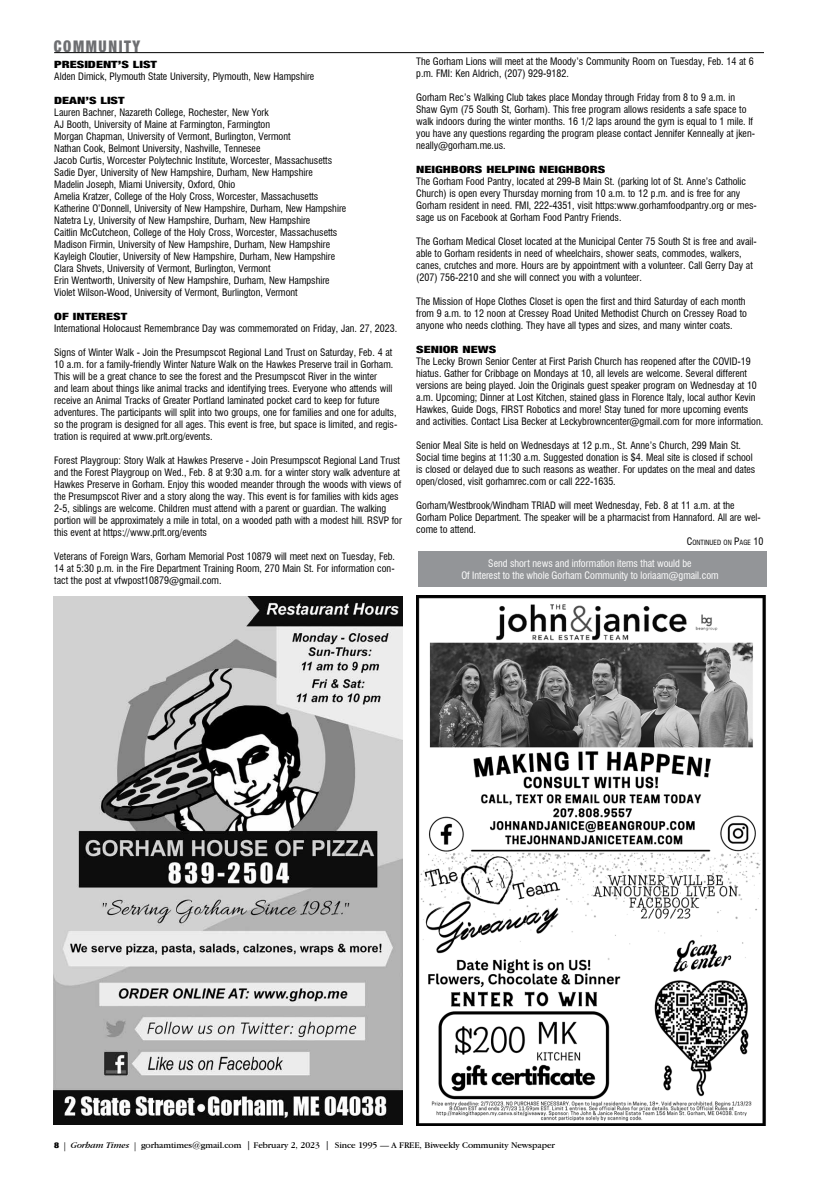
<style>
.page{position:relative;width:819px;height:1188px;background:#fff}
.page>*{position:absolute;margin:0;border:0;box-sizing:border-box;transform-origin:0 0}
.t1{font:900 condensed 16px "Helvetica Neue";letter-spacing:.11em;color:#6d6e71;scale:.92 1}
.t2{font:condensed 10px/12px "Swiss 721 BT";color:#000}
.t3{font:condensed 10px/12px "Swiss 721 BT";color:#fff;text-align:center}
.t4{font:900 condensed 10px "Helvetica Neue";color:#000;scale:1.4 1}
.t5{font:9px "Garamond IT Cby BT";letter-spacing:-.01em;color:#000}
.t6{font:condensed 7px "Swiss 721 BT";color:#000}
.s1{font-size:10px}
.s2{font-family:"Helvetica Neue";font-weight:900;font-stretch:condensed;font-size:8px}
.s3{font-family:"Adobe Garamond Pro"}
.s4{font-style:italic}
</style>
<div class="page">
<div style="left:418px;top:551px;width:348px;height:36px;background:#939598"></div>
<hr style="left:54px;top:52px;width:710px;height:1px;background:#000">
<img style="left:54px;top:597px;width:349px;height:528px">
<img style="left:416px;top:596px;width:350px;height:529px">
<h1 class="t1" style="left:54px;top:33px;width:96px">COMMUNITY</h1>
<p class="t4" style="left:54px;top:56px;width:75px">PRESIDENT’S LIST</p>
<p class="t2" style="left:54px;top:70px;width:262px">Alden Dimick, Plymouth State University, Plymouth, New Hampshire</p>
<p class="t4" style="left:54px;top:92px;width:52px">DEAN’S LIST</p>
<p class="t2" style="left:54px;top:106px;width:294px">Lauren Bachner, Nazareth College, Rochester, New York<br>AJ Booth, University of Maine at Farmington, Farmington<br>Morgan Chapman, University of Vermont, Burlington, Vermont<br>Nathan Cook, Belmont University, Nashville, Tennesee<br>Jacob Curtis, Worcester Polytechnic Institute, Worcester, Massachusetts Sadie Dyer, University of New Hampshire, Durham, New Hampshire<br>Madelin Joseph, Miami University, Oxford, Ohio<br>Amelia Kratzer, College of the Holy Cross, Worcester, Massachusetts Katherine O’Donnell, University of New Hampshire, Durham, New Hampshire Natetra Ly, University of New Hampshire, Durham, New Hampshire<br>Caitlin McCutcheon, College of the Holy Cross, Worcester, Massachusetts Madison Firmin, University of New Hampshire, Durham, New Hampshire Kayleigh Cloutier, University of New Hampshire, Durham, New Hampshire Clara Shvets, University of Vermont, Burlington, Vermont<br>Erin Wentworth, University of New Hampshire, Durham, New Hampshire Violet Wilson-Wood, University of Vermont, Burlington, Vermont</p>
<p class="t4" style="left:54px;top:308px;width:54px">OF INTEREST</p>
<p class="t2" style="left:54px;top:322px;width:345px">International Holocaust Remembrance Day was commemorated on Friday, Jan. 27, 2023.</p>
<p class="t2" style="left:54px;top:346px;width:345px">Signs of Winter Walk - Join the Presumpscot Regional Land Trust on Saturday, Feb. 4 at 10 a.m. for a family-friendly Winter Nature Walk on the Hawkes Preserve trail in Gorham.<br>This will be a great chance to see the forest and the Presumpscot River in the winter<br>and learn about things like animal tracks and identifying trees. Everyone who attends will receive an Animal Tracks of Greater Portland laminated pocket card to keep for future adventures. The participants will split into two groups, one for families and one for adults, so the program is designed for all ages. This event is free, but space is limited, and regis&shy;tration is required at www.prlt.org/events.</p>
<p class="t2" style="left:54px;top:454px;width:349px">Forest Playgroup: Story Walk at Hawkes Preserve - Join Presumpscot Regional Land Trust and the Forest Playgroup on Wed., Feb. 8 at 9:30 a.m. for a winter story walk adventure at Hawkes Preserve in Gorham. Enjoy this wooded meander through the woods with views of the Presumpscot River and a story along the way. This event is for families with kids ages 2-5, siblings are welcome. Children must attend with a parent or guardian. The walking portion will be approximately a mile in total, on a wooded path with a modest hill. RSVP for this event at https://www.prlt.org/events</p>
<p class="t2" style="left:54px;top:550px;width:342px;text-align:justify">Veterans of Foreign Wars, Gorham Memorial Post 10879 will meet next on Tuesday, Feb.<br>14 at 5:30 p.m. in the Fire Department Training Room, 270 Main St. For information con&shy;tact the post at vfwpost10879@gmail.com.</p>
<p class="t2" style="left:416px;top:56px;width:339px">The Gorham Lions will meet at the Moody’s Community Room on Tuesday, Feb. 14 at 6 p.m. FMI: Ken Aldrich, (207) 929-9182.</p>
<p class="t2" style="left:416px;top:92px;width:340px">Gorham Rec’s Walking Club takes place Monday through Friday from 8 to 9 a.m. in Shaw Gym (75 South St, Gorham). This free program allows residents a safe space to walk indoors during the winter months. 16 1/2 laps around the gym is equal to 1 mile. If you have any questions regarding the program please contact Jennifer Kenneally at jken&shy;neally@gorham.me.us.</p>
<p class="t4" style="left:416px;top:162px;width:136px">NEIGHBORS HELPING NEIGHBORS</p>
<p class="t2" style="left:416px;top:176px;width:342px">The Gorham Food Pantry, located at 299-B Main St. (parking lot of St. Anne’s Catholic Church) is open every Thursday morning from 10 a.m. to 12 p.m. and is free for any Gorham resident in need. FMI, 222-4351, visit https:www.gorhamfoodpantry.org or mes&shy;sage us on Facebook at Gorham Food Pantry Friends.</p>
<p class="t2" style="left:416px;top:236px;width:342px">The Gorham Medical Closet located at the Municipal Center 75 South St is free and avail&shy;able to Gorham residents in need of wheelchairs, shower seats, commodes, walkers, canes, crutches and more. Hours are by appointment with a volunteer. Call Gerry Day at (207) 756-2210 and she will connect you with a volunteer.</p>
<p class="t2" style="left:416px;top:296px;width:332px">The Mission of Hope Clothes Closet is open the first and third Saturday of each month from 9 a.m. to 12 noon at Cressey Road United Methodist Church on Cressey Road to anyone who needs clothing. They have all types and sizes, and many winter coats.</p>
<p class="t4" style="left:416px;top:342px;width:59px">SENIOR NEWS</p>
<p class="t2" style="left:416px;top:356px;width:348px">The Lecky Brown Senior Center at First Parish Church has reopened after the COVID-19 hiatus. Gather for Cribbage on Mondays at 10, all levels are welcome. Several different versions are being played. Join the Originals guest speaker program on Wednesday at 10 a.m. Upcoming; Dinner at Lost Kitchen, stained glass in Florence Italy, local author Kevin Hawkes, Guide Dogs, FIRST Robotics and more! Stay tuned for more upcoming events and activities. Contact Lisa Becker at Leckybrowncenter@gmail.com for more information.</p>
<p class="t2" style="left:416px;top:440px;width:341px">Senior Meal Site is held on Wednesdays at 12 p.m., St. Anne’s Church, 299 Main St.<br>Social time begins at 11:30 a.m. Suggested donation is $4. Meal site is closed if school is closed or delayed due to such reasons as weather. For updates on the meal and dates open/closed, visit gorhamrec.com or call 222-1635.</p>
<p class="t2" style="left:416px;top:500px;width:346px">Gorham/Westbrook/Windham TRIAD will meet Wednesday, Feb. 8 at 11 a.m. at the<br>Gorham Police Department. The speaker will be a pharmacist from Hannaford. All are wel&shy;come to attend.</p>
<p class="t3" style="left:461px;top:558px;width:259px">Send short news and information items that would be<br>Of Interest to the whole Gorham Community to loriaam@gmail.com</p>
<p class="t6" style="left:687px;top:538px;width:78px"><span class="s1">C</span>ONTINUED ON <span class="s1">P</span>AGE <span class="s1">10</span></p>
<p class="t5" style="left:54px;top:1140px;width:503px"><span class="s2">8</span> <span class="s3">|</span> <span class="s4">Gorham Times</span> <span class="s3">|</span> gorhamtimes@gmail.com | February 2, 2023 | Since 1995 — A FREE, Biweekly Community Newspaper</p>
</div>
